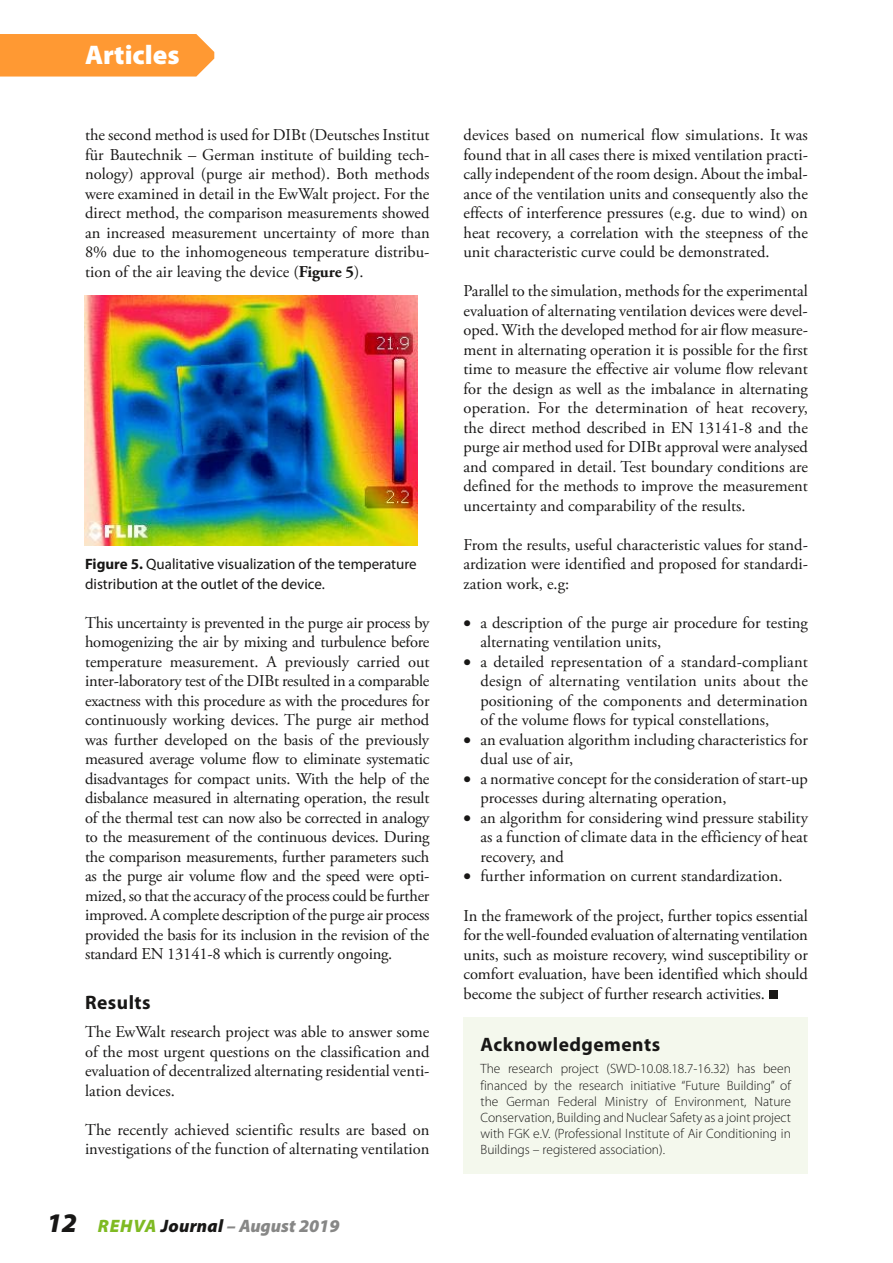
<style>
.page{position:relative;width:893px;height:1263px;background:#fff}
.page>*{position:absolute;margin:0;border:0;box-sizing:border-box;transform-origin:0 0}
.t1{font:900 27px "Myriad Pro";color:#fff}
.t2{font:700 19.5px "Myriad Pro";letter-spacing:.025em;color:#181716}
.t3{font:italic 900 18px "Myriad Pro";letter-spacing:.005em;color:#878786}
.t4{font:16.5px/19.5px "Adobe Garamond Pro";color:#181716;text-align:justify}
.t5{font:15px/19.5px "Myriad Pro";color:#181716}
.t6{font:300 13.5px/16.2px "Myriad Pro";color:#181716;text-align:justify}
.s1{font-weight:700}
.s2{font-size:27px;color:#181716}
.s3{color:#7fba23}
.s4{color:#181716}
</style>
<div class="page">
<div style="left:463px;top:1018px;width:345px;height:156px;background:#f4f8ed"></div>
<div style="left:769px;top:990px;width:8px;height:8px;background:#181716"></div>
<img style="left:84px;top:296px;width:333px;height:249px">
<div style="left:0;top:34px;width:214px;height:43px;background:#f93"></div>
<h1 class="t1" style="left:85px;top:37px;width:96px">Articles</h1>
<p class="t4" style="left:85px;top:126px;width:346px">the second method is used for DIBt (Deutsches Institut für Bautechnik – German institute of building tech&shy;nology) approval (purge air method). Both methods were examined in detail in the EwWalt project. For the direct method, the comparison measurements showed an increased measurement uncertainty of more than 8% due to the inhomogeneous temperature distribu&shy;tion of the air leaving the device (<span class="s1">Figure 5</span>).</p>
<p class="t5" style="left:85px;top:554px;width:333px"><span class="s1">Figure 5.</span> Qualitative visualization of the temperature distribution at the outlet of the device.</p>
<p class="t4" style="left:85px;top:613px;width:346px">This uncertainty is prevented in the purge air process by homogenizing the air by mixing and turbulence before temperature measurement. A previously carried out inter-laboratory test of the DIBt resulted in a comparable exactness with this procedure as with the procedures for continuously working devices. The purge air method was further developed on the basis of the previously measured average volume flow to eliminate systematic disadvantages for compact units. With the help of the disbalance measured in alternating operation, the result of the thermal test can now also be corrected in analogy to the measurement of the continuous devices. During the comparison measurements, further parameters such as the purge air volume flow and the speed were opti&shy;mized, so that the accuracy of the process could be further improved. A complete description of the purge air process provided the basis for its inclusion in the revision of the standard EN 13141-8 which is currently ongoing.</p>
<p class="t2" style="left:85px;top:990px;width:67px">Results</p>
<p class="t4" style="left:85px;top:1023px;width:346px">The EwWalt research project was able to answer some of the most urgent questions on the classification and evaluation of decentralized alternating residential venti&shy;lation devices.</p>
<p class="t4" style="left:85px;top:1120px;width:346px">The recently achieved scientific results are based on investigations of the function of alternating ventilation</p>
<p class="t3" style="left:47px;top:1214px;width:294px"><span class="s2">12</span> <span class="s3">REHVA</span> <span class="s4">Journal</span> – August 2019</p>
<p class="t4" style="left:463px;top:126px;width:346px">devices based on numerical flow simulations. It was found that in all cases there is mixed ventilation practi&shy;cally independent of the room design. About the imbal&shy;ance of the ventilation units and consequently also the effects of interference pressures (e.g. due to wind) on heat recovery, a correlation with the steepness of the unit characteristic curve could be demonstrated.</p>
<p class="t4" style="left:463px;top:282px;width:346px">Parallel to the simulation, methods for the experimental evaluation of alternating ventilation devices were devel&shy;oped. With the developed method for air flow measure&shy;ment in alternating operation it is possible for the first time to measure the effective air volume flow relevant for the design as well as the imbalance in alternating operation. For the determination of heat recovery, the direct method described in EN 13141-8 and the purge air method used for DIBt approval were analysed and compared in detail. Test boundary conditions are defined for the methods to improve the measurement uncertainty and comparability of the results.</p>
<p class="t4" style="left:463px;top:535px;width:346px">From the results, useful characteristic values for stand&shy;ardization were identified and proposed for standardi&shy;zation work, e.g:</p>
<p class="t4" style="left:480px;top:613px;width:329px;text-indent:-17px">• a description of the purge air procedure for testing alternating ventilation units,</p>
<p class="t4" style="left:480px;top:652px;width:329px;text-indent:-17px">• a detailed representation of a standard-compliant design of alternating ventilation units about the positioning of the components and determination of the volume flows for typical constellations,</p>
<p class="t4" style="left:480px;top:730px;width:329px;text-indent:-17px">• an evaluation algorithm including characteristics for dual use of air,</p>
<p class="t4" style="left:480px;top:769px;width:329px;text-indent:-17px">• a normative concept for the consideration of start-up processes during alternating operation,</p>
<p class="t4" style="left:480px;top:808px;width:329px;text-indent:-17px">• an algorithm for considering wind pressure stability as a function of climate data in the efficiency of heat recovery, and</p>
<p class="t4" style="left:463px;top:867px;width:321px">• further information on current standardization.</p>
<p class="t4" style="left:463px;top:906px;width:346px">In the framework of the project, further topics essential for the well-founded evaluation of alternating ventilation units, such as moisture recovery, wind susceptibility or comfort evaluation, have been identified which should become the subject of further research activities.</p>
<p class="t2" style="left:480px;top:1032px;width:181px">Acknowledgements</p>
<p class="t6" style="left:480px;top:1061px;width:312px">The research project (SWD-10.08.18.7-16.32) has been financed by the research initiative “Future Building” of the German Federal Ministry of Environment, Nature Conservation, Building and Nuclear Safety as a joint project with FGK e.V. (Professional Institute of Air Conditioning in Buildings – registered association).</p>
</div>
